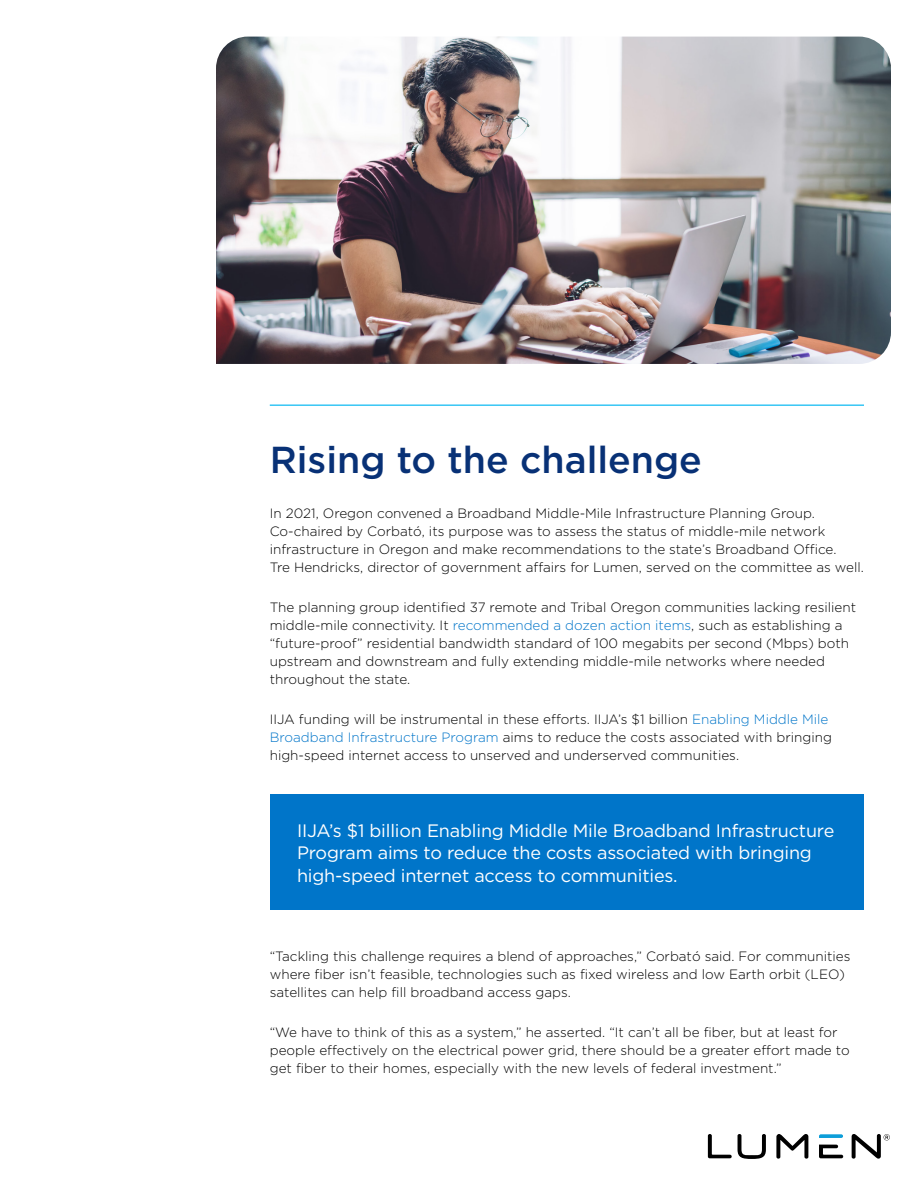
<style>
.page{position:relative;width:918px;height:1188px;background:#fff}
.page>*{position:absolute;margin:0;border:0;box-sizing:border-box;transform-origin:0 0}
.Heading_-_1_column{font:500 37.5px "Gotham";color:#083176}
.Body_Copy_-_Call_Out{font:18px/22.5px "Gotham";letter-spacing:-.01em;color:#fff}
.Body_Copy_-_1_column{font:300 13.5px/18px "Gotham";color:#000}
.s1{color:#0075c9}
</style>
<div class="page">
<svg style="left:708px;top:1134px;width:24px;height:24px"></svg>
<svg style="left:738px;top:1134px;width:28px;height:25px"></svg>
<svg style="left:776px;top:1134px;width:32px;height:25px"></svg>
<svg style="left:819px;top:1134px;width:24px;height:4px"></svg>
<svg style="left:819px;top:1145px;width:24px;height:13px"></svg>
<svg style="left:852px;top:1134px;width:38px;height:25px"></svg>
<hr style="left:270px;top:404px;width:594px;height:2px;background:#38c6f4">
<img style="left:216px;top:37px;width:675px;height:327px">
<div style="left:270px;top:795px;width:594px;height:115px;background:#0075c9"></div>
<p class="Heading_-_1_column" style="left:270px;top:436px;width:434px">Rising to the challenge</p>
<p class="Body_Copy_-_1_column" style="left:270px;top:505px;width:596px">In 2021, Oregon convened a Broadband Middle-Mile Infrastructure Planning Group.<br>Co-chaired by Corbató, its purpose was to assess the status of middle-mile network infrastructure in Oregon and make recommendations to the state’s Broadband Office.<br>Tre Hendricks, director of government affairs for Lumen, served on the committee as well.</p>
<p class="Body_Copy_-_1_column" style="left:270px;top:598px;width:588px">The planning group identified 37 remote and Tribal Oregon communities lacking resilient middle-mile connectivity. It <span class="s1">recommended a dozen action items</span>, such as establishing a “future-proof” residential bandwidth standard of 100 megabits per second (Mbps) both upstream and downstream and fully extending middle-mile networks where needed throughout the state.</p>
<p class="Body_Copy_-_1_column" style="left:270px;top:710px;width:564px">IIJA funding will be instrumental in these efforts. IIJA’s $1 billion <span class="s1">Enabling Middle Mile<br>Broadband Infrastructure Program</span> aims to reduce the costs associated with bringing high-speed internet access to unserved and underserved communities.</p>
<p class="Body_Copy_-_Call_Out" style="left:297px;top:819px;width:539px">IIJA’s $1 billion Enabling Middle Mile Broadband Infrastructure<br>Program aims to reduce the costs associated with bringing high-speed internet access to communities.</p>
<p class="Body_Copy_-_1_column" style="left:270px;top:947px;width:582px">“Tackling this challenge requires a blend of approaches,” Corbató said. For communities where fiber isn’t feasible, technologies such as fixed wireless and low Earth orbit (LEO) satellites can help fill broadband access gaps.</p>
<p class="Body_Copy_-_1_column" style="left:270px;top:1023px;width:581px">“We have to think of this as a system,” he asserted. “It can’t all be fiber, but at least for people effectively on the electrical power grid, there should be a greater effort made to get fiber to their homes, especially with the new levels of federal investment.”</p>
</div>
